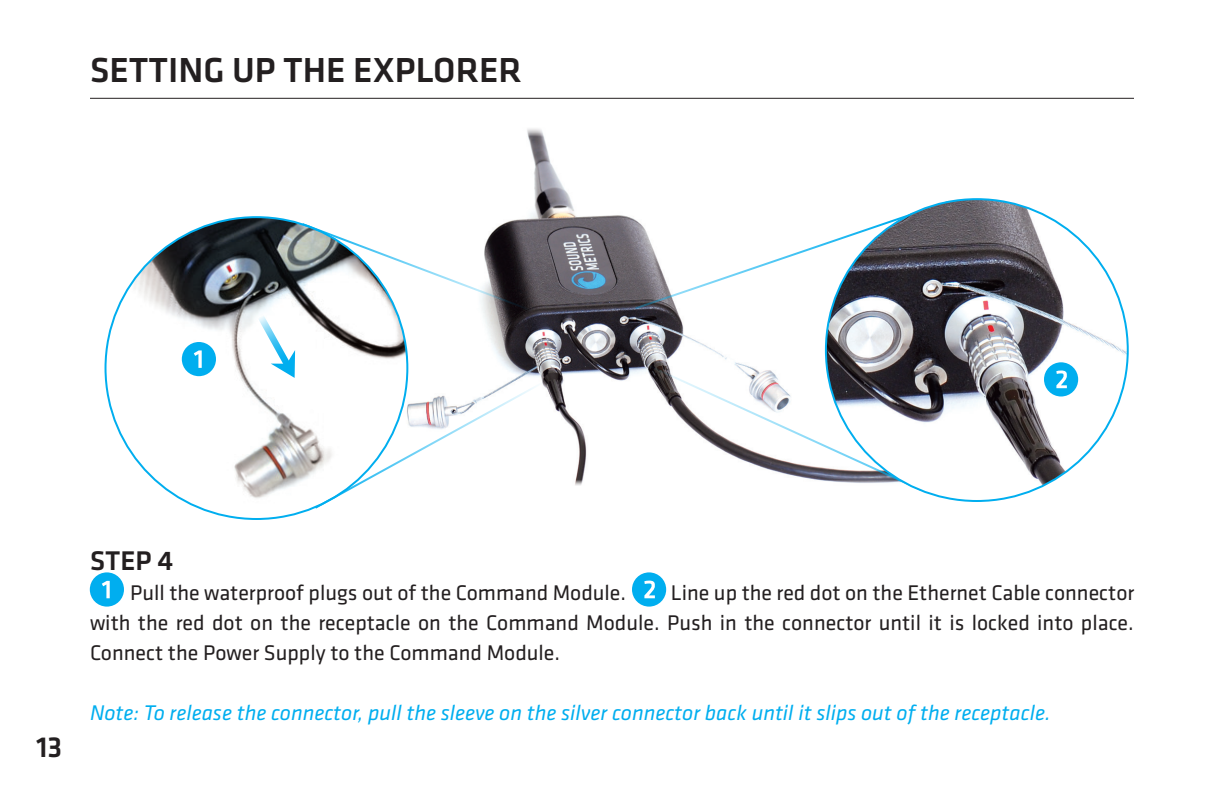
<style>
.page{position:relative;width:1224px;height:792px;background:#fff}
.page>*{position:absolute;margin:0;border:0;box-sizing:border-box;transform-origin:0 0}
.t1{font:500 36px "Klavika Basic";color:#231f20}
.t2{font:500 30px "Klavika Basic";color:#231f20}
.t3{font:500 28px "Klavika Basic";color:#231f20}
.t4{font:22px/30px "Klavika Basic";color:#231f20;text-align:justify}
.t5{font:italic 22px "Klavika Basic";color:#00aeef}
</style>
<div class="page">
<hr style="left:90px;top:98px;width:1044px;height:1px;background:#231f20">
<img style="left:507px;top:128px;width:324px;height:358px">
<svg style="left:633px;top:199px;width:317px;height:112px"></svg>
<svg style="left:635px;top:358px;width:288px;height:134px"></svg>
<img style="left:826px;top:199px;width:302px;height:302px;border-radius:151px">
<img style="left:106px;top:217px;width:301px;height:302px;border-radius:151px">
<svg style="left:257px;top:222px;width:288px;height:288px"></svg>
<div style="left:90px;top:572px;width:34px;height:35px;background:#00aeef;border-radius:50%"></div>
<svg style="left:102px;top:581px;width:8px;height:17px"></svg>
<div style="left:632px;top:572px;width:34px;height:35px;background:#00aeef;border-radius:50%"></div>
<svg style="left:644px;top:581px;width:11px;height:17px"></svg>
<div style="left:182px;top:342px;width:34px;height:34px;background:#00aeef;border-radius:50%"></div>
<svg style="left:194px;top:350px;width:8px;height:18px"></svg>
<div style="left:1044px;top:362px;width:34px;height:35px;background:#00aeef;border-radius:50%"></div>
<svg style="left:1056px;top:371px;width:11px;height:17px"></svg>
<p class="t1" style="left:90px;top:46px;width:433px">SETTING UP THE EXPLORER</p>
<h2 class="t2" style="left:36px;top:727px;width:28px">13</h2>
<p class="t3" style="left:90px;top:542px;width:85px">STEP 4</p>
<p class="t4" style="left:130px;top:577px;width:498px">Pull the waterproof plugs out of the Command Module.</p>
<p class="t4" style="left:90px;top:577px;width:1046px;text-indent:581px">Line up the red dot on the Ethernet Cable connector with the red dot on the receptacle on the Command Module. Push in the connector until it is locked into place.<br>Connect the Power Supply to the Command Module.</p>
<p class="t5" style="left:90px;top:699px;width:962px">Note: To release the connector, pull the sleeve on the silver connector back until it slips out of the receptacle.</p>
</div>
